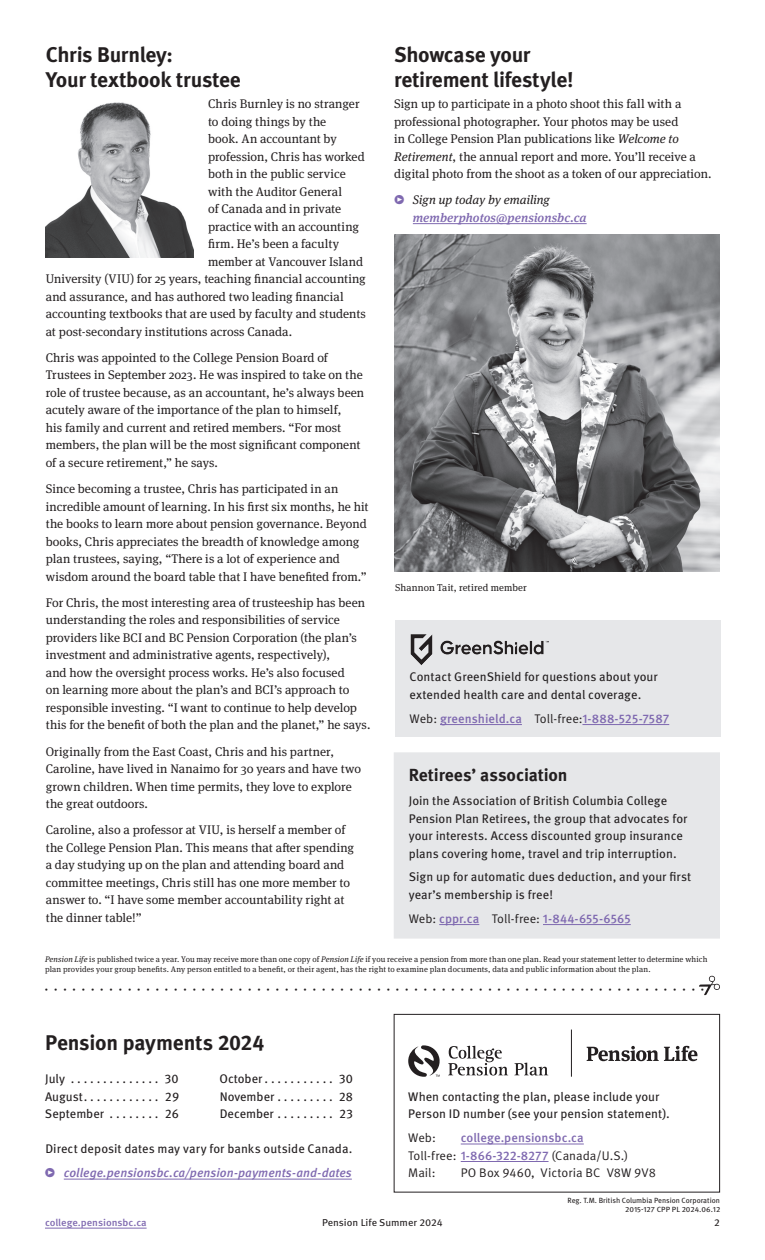
<style>
.page{position:relative;width:765px;height:1260px;background:#fff}
.page>*{position:absolute;margin:0;border:0;box-sizing:border-box;transform-origin:0 0}
.Head_2{font:700 21.25px/25px "Meta Pro";letter-spacing:-.015em;color:#231f20}
.Sans_head_1{font:700 17.5px "Meta Pro";letter-spacing:-.01em;color:#231f20}
.Body{font:12.5px/17.5px "Meta Serif Pro";letter-spacing:.005em;color:#231f20}
.Sans_body{font:12.5px/17.5px "Meta Pro";color:#231f20}
.Contact_no_space{font:500 12.5px "Meta Pro";letter-spacing:.005em;color:#7f69b0}
.t1{font:italic 500 12.5px/23.8px "Meta Pro";color:#7f69b0}
.t2{font:12.5px/17.5px "Meta Pro Norm";color:#231f20}
.t3{font:italic 500 12.5px/17.5px "Meta Serif Pro";letter-spacing:.005em;color:#7f69b0}
.t4{font:10px "Meta Serif Pro";letter-spacing:.01em;color:#231f20}
.t5{font:10px "Meta Pro";color:#231f20;scale:1.05 1}
.t6{font:500 10px "Meta Pro";letter-spacing:-.005em;color:#7f69b0;scale:1.05 1}
.t7{font:8.12px/10px "Meta Serif Pro";letter-spacing:.01em;color:#231f20}
.t8{font:7.5px "Meta Pro";color:#231f20}
.t9{font:7.5px "Meta Pro";color:#231f20;scale:1.05 1}
.s1{font-style:italic}
.s2{font-weight:400}
.s3{font-weight:400;color:#231f20}
.s4{font-family:"Meta Pro Norm";font-weight:400;color:#231f20}
.s5{font-weight:400;font-style:normal;color:#231f20}
.s6{font-family:"Meta Serif Pro";font-weight:400}
.s7{font-family:"Meta Pro";font-weight:500;color:#7f69b0}
</style>
<div class="page">
<hr style="left:64px;top:1179px;width:288px;height:1px;background:#7f69b0">
<hr style="left:45px;top:1228px;width:102px;height:1px;background:#7f69b0">
<hr style="left:461px;top:1144px;width:123px;height:1px;background:#7f69b0">
<hr style="left:461px;top:1161px;width:88px;height:1px;background:#7f69b0">
<svg style="left:448px;top:1046px;width:60px;height:30px"></svg>
<svg style="left:514px;top:1063px;width:34px;height:13px"></svg>
<svg style="left:408px;top:1045px;width:32px;height:32px"></svg>
<div style="left:394px;top:1014px;width:326px;height:179px;border:1px solid #231f20"></div>
<svg style="left:587px;top:1046px;width:110px;height:15px"></svg>
<hr style="left:571px;top:1030px;width:1px;height:47px;background:#231f20">
<div style="left:394px;top:753px;width:325px;height:185px;background:#e6e7e9"></div>
<hr style="left:439px;top:924px;width:40px;height:1px;background:#7f69b0">
<hr style="left:543px;top:924px;width:88px;height:1px;background:#7f69b0">
<div style="left:394px;top:752px;width:326px;height:187px;border:1px solid #e6e7e9"></div>
<hr style="left:413px;top:223px;width:174px;height:1px;background:#7f69b0">
<img style="left:394px;top:235px;width:326px;height:337px">
<img style="left:45px;top:102px;width:148px;height:155px">
<div style="left:395px;top:620px;width:326px;height:117px;background:#e6e7e9"></div>
<hr style="left:440px;top:724px;width:82px;height:1px;background:#7f69b0">
<hr style="left:582px;top:724px;width:87px;height:1px;background:#7f69b0">
<img style="left:410px;top:634px;width:139px;height:31px">
<svg style="left:699px;top:975px;width:21px;height:20px"></svg>
<p class="Head_2" style="left:46px;top:41px;width:197px">Chris Burnley:<br>Your textbook trustee</p>
<p class="Body" style="left:208px;top:94px;width:153px">Chris Burnley is no stranger</p>
<p class="Body" style="left:208px;top:112px;width:120px">to doing things by the</p>
<p class="Body" style="left:208px;top:129px;width:130px">book. An accountant by</p>
<p class="Body" style="left:208px;top:147px;width:158px">profession, Chris has worked</p>
<p class="Body" style="left:208px;top:164px;width:139px">both in the public service</p>
<p class="Body" style="left:208px;top:182px;width:136px">with the Auditor General</p>
<p class="Body" style="left:208px;top:199px;width:135px">of Canada and in private</p>
<p class="Body" style="left:208px;top:217px;width:152px">practice with an accounting</p>
<p class="Body" style="left:208px;top:234px;width:133px">firm. He’s been a faculty</p>
<p class="Body" style="left:208px;top:252px;width:157px">member at Vancouver Island</p>
<p class="Body" style="left:46px;top:269px;width:322px">University (VIU) for 25 years, teaching financial accounting</p>
<p class="Body" style="left:46px;top:287px;width:300px">and assurance, and has authored two leading financial</p>
<p class="Body" style="left:46px;top:304px;width:322px">accounting textbooks that are used by faculty and students</p>
<p class="Body" style="left:46px;top:322px;width:248px">at post-secondary institutions across Canada.</p>
<p class="Body" style="left:46px;top:348px;width:320px">Chris was appointed to the College Pension Board of Trustees in September 2023. He was inspired to take on the role of trustee because, as an accountant, he’s always been acutely aware of the importance of the plan to himself,<br>his family and current and retired members. “For most members, the plan will be the most significant component of a secure retirement,” he says.</p>
<p class="Body" style="left:46px;top:479px;width:324px">Since becoming a trustee, Chris has participated in an incredible amount of learning. In his first six months, he hit the books to learn more about pension governance. Beyond books, Chris appreciates the breadth of knowledge among plan trustees, saying, “There is a lot of experience and wisdom around the board table that I have benefited from.”</p>
<p class="Body" style="left:46px;top:593px;width:326px">For Chris, the most interesting area of trusteeship has been understanding the roles and responsibilities of service providers like BCI and BC Pension Corporation (the plan’s investment and administrative agents, respectively),<br>and how the oversight process works. He’s also focused<br>on learning more about the plan’s and BCI’s approach to responsible investing. “I want to continue to help develop this for the benefit of both the plan and the planet,” he says.</p>
<p class="Body" style="left:46px;top:742px;width:317px">Originally from the East Coast, Chris and his partner, Caroline, have lived in Nanaimo for 30 years and have two grown children. When time permits, they love to explore the great outdoors.</p>
<p class="Body" style="left:46px;top:821px;width:310px">Caroline, also a professor at VIU, is herself a member of the College Pension Plan. This means that after spending a day studying up on the plan and attending board and committee meetings, Chris still has one more member to answer to. “I have some member accountability right at the dinner table!”</p>
<p class="Head_2" style="left:394px;top:41px;width:181px">Showcase your retirement lifestyle!</p>
<p class="Body" style="left:394px;top:94px;width:319px">Sign up to participate in a photo shoot this fall with a professional photographer. Your photos may be used<br>in College Pension Plan publications like <span class="s1">Welcome to Retirement</span>, the annual report and more. You’ll receive a digital photo from the shoot as a token of our appreciation.</p>
<p class="t3" style="left:413px;top:190px;width:175px;text-indent:-19px"><span class="s2">ʴ</span> <span class="s3">Sign up today by emailing </span>memberphotos@pensionsbc.ca</p>
<p class="t4" style="left:395px;top:580px;width:133px">Shannon Tait, retired member</p>
<p class="Sans_body" style="left:410px;top:668px;width:250px">Contact GreenShield for questions about your extended health care and dental coverage.</p>
<p class="Contact_no_space" style="left:410px;top:709px;width:261px"><span class="s4">Web:</span> greenshield.ca <span class="s4">Toll-free:</span>1-888-525-7587</p>
<h1 class="Sans_head_1" style="left:409px;top:762px;width:160px">Retirees’ association</h1>
<p class="Sans_body" style="left:409px;top:791px;width:280px">Join the Association of British Columbia College Pension Plan Retirees, the group that advocates for your interests. Access discounted group insurance plans covering home, travel and trip interruption.</p>
<p class="Sans_body" style="left:409px;top:868px;width:284px">Sign up for automatic dues deduction, and your first year’s membership is free!</p>
<p class="Contact_no_space" style="left:409px;top:909px;width:224px"><span class="s4">Web:</span> cppr.ca <span class="s4">Toll-free:</span> 1-844-655-6565</p>
<p class="t7" style="left:45px;top:953px;width:664px"><span class="s1">Pension Life</span> is published twice a year. You may receive more than one copy of <span class="s1">Pension Life</span> if you receive a pension from more than one plan. Read your statement letter to determine which plan provides your group benefits. Any person entitled to a benefit, or their agent, has the right to examine plan documents, data and public information about the plan.</p>
<h1 class="Head_2" style="left:45px;top:1029px;width:221px">Pension payments 2024</h1>
<p class="Sans_body" style="left:45px;top:1070px;width:27px">July ...............</p>
<p class="Sans_body" style="left:164px;top:1070px;width:16px">30</p>
<p class="Sans_body" style="left:45px;top:1087px;width:42px">August.............</p>
<p class="Sans_body" style="left:165px;top:1087px;width:16px">29</p>
<p class="Sans_body" style="left:45px;top:1105px;width:66px">September .........</p>
<p class="Sans_body" style="left:165px;top:1105px;width:16px">26</p>
<p class="Sans_body" style="left:220px;top:1070px;width:47px">October............</p>
<p class="Sans_body" style="left:339px;top:1070px;width:16px">30</p>
<p class="Sans_body" style="left:220px;top:1087px;width:59px">November..........</p>
<p class="Sans_body" style="left:339px;top:1087px;width:16px">28</p>
<p class="Sans_body" style="left:220px;top:1105px;width:59px">December..........</p>
<p class="Sans_body" style="left:339px;top:1105px;width:16px">23</p>
<p class="t1" style="left:45px;top:1137px;width:309px"><span class="s5">Direct deposit dates may vary for banks outside Canada. </span><span class="s6">ʴ</span> college.pensionsbc.ca/pension-payments-and-dates</p>
<p class="t6" style="left:45px;top:1215px;width:98px">college.pensionsbc.ca</p>
<p class="t5" style="left:322px;top:1215px;width:117px">Pension Life Summer 2024</p>
<p class="t5" style="left:714px;top:1215px;width:7px">2</p>
<p class="Sans_body" style="left:408px;top:1087px;width:263px">When contacting the plan, please include your<br>Person ID number (see your pension statement).</p>
<p class="t2" style="left:408px;top:1128px;width:29px">Web:</p>
<p class="Contact_no_space" style="left:461px;top:1128px;width:125px">college.pensionsbc.ca</p>
<p class="t2" style="left:408px;top:1146px;width:222px">Toll-free: <span class="s7">1-866-322-8277</span> (Canada/U.S.)<br>Mail:</p>
<p class="t2" style="left:461px;top:1163px;width:197px">PO Box 9460, Victoria BC V8W 9V8</p>
<p class="t8" style="left:568px;top:1195px;width:154px">Reg. T.M. British Columbia Pension Corporation</p>
<p class="t9" style="left:625px;top:1203px;width:92px">2015-127 CPP PL 2024.06.12</p>
</div>
